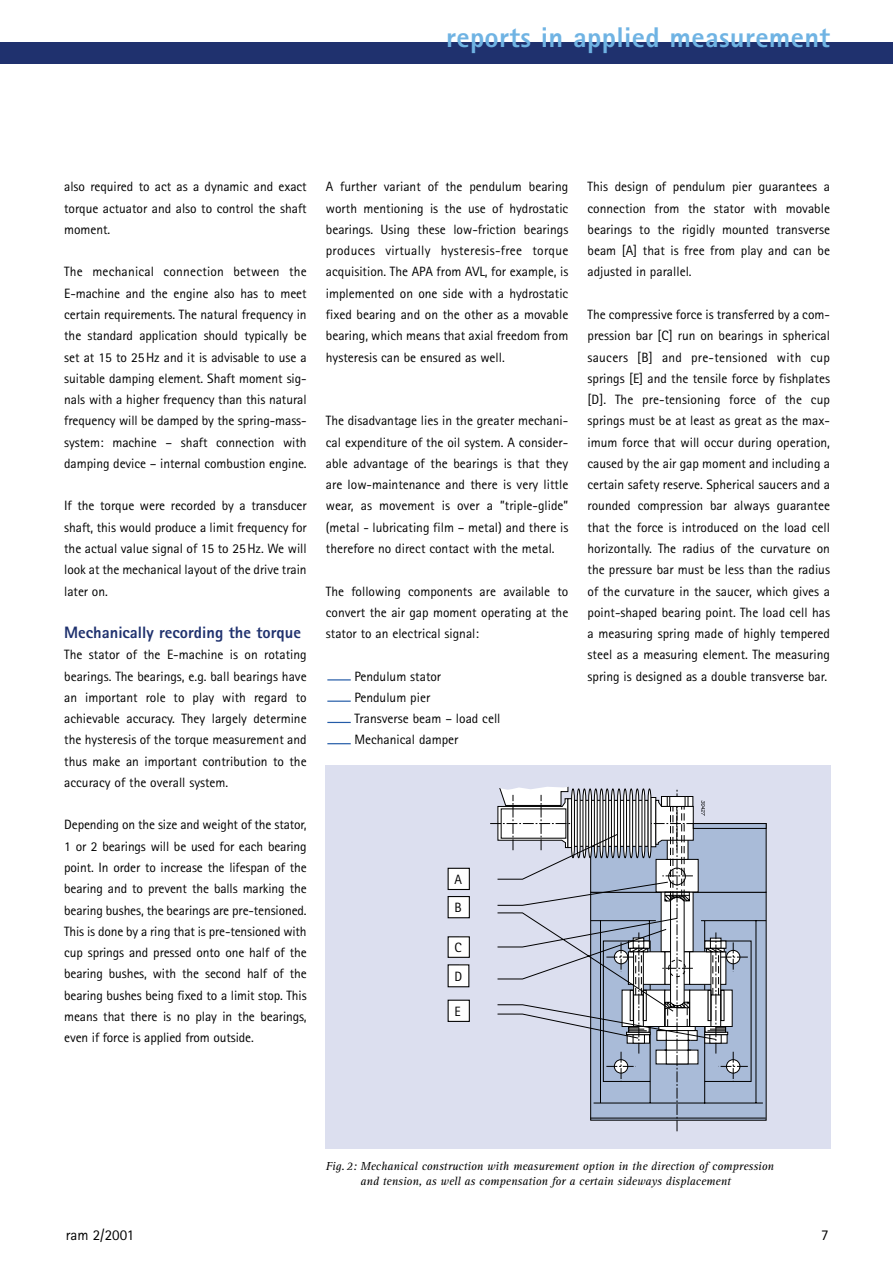
<style>
.page{position:relative;width:893px;height:1262px;background:#fff}
.page>*{position:absolute;margin:0;border:0;box-sizing:border-box;transform-origin:0 0}
.t1{font:800 28.5px "Rotis Sans Serif";letter-spacing:.01em;color:#6fb3e3}
.t2{font:800 16.5px "Rotis Sans Serif";color:#1f316e}
.t3{font:15px "Rotis Sans Serif";color:#000}
.t4{font:13.5px/21.3px "Rotis Sans Serif";color:#000;text-align:justify}
.t5{font:italic 12px/15px "Rotis Serif";color:#000}
</style>
<div class="page">
<svg style="left:327px;top:743px;width:24px;height:1px"></svg>
<svg style="left:327px;top:722px;width:24px;height:1px"></svg>
<hr style="left:327px;top:700px;width:24px;height:2px;background:#235ba7">
<svg style="left:327px;top:679px;width:24px;height:1px"></svg>
<div style="left:0;top:43px;width:892px;height:21px;background:#1f316e"></div>
<div style="left:326px;top:765px;width:504px;height:383px;background:#dcdfef"></div>
<div style="left:590px;top:892px;width:176px;height:228px;background:#a9bbd8"></div>
<div style="left:590px;top:823px;width:176px;height:69px;background:#a9bbd8"></div>
<hr style="left:590px;top:1117px;width:175px;height:1px;background:#000">
<hr style="left:593px;top:1102px;width:169px;height:1px;background:#000">
<hr style="left:701px;top:920px;width:65px;height:1px;background:#000">
<hr style="left:755px;top:920px;width:1px;height:183px;background:#000">
<svg style="left:752px;top:823px;width:14px;height:6px"></svg>
<svg style="left:490px;top:765px;width:262px;height:366px"></svg>
<div style="left:447px;top:867px;width:23px;height:23px;background:#fff;border:1px solid #000"></div>
<div style="left:447px;top:896px;width:23px;height:22px;background:#fff;border:1px solid #000"></div>
<div style="left:447px;top:936px;width:23px;height:21px;background:#fff"></div>
<div style="left:447px;top:999px;width:23px;height:23px;background:#fff;border:1px solid #000"></div>
<div style="left:447px;top:964px;width:22px;height:23px;background:#fff"></div>
<svg style="left:496px;top:833px;width:220px;height:207px"></svg>
<h1 class="t1" style="left:446px;top:27px;width:385px">reports in applied measurement</h1>
<p class="t4" style="left:64px;top:177px;width:244px">also required to act as a dynamic and exact torque actuator and also to control the shaft moment.</p>
<p class="t4" style="left:64px;top:263px;width:244px">The mechanical connection between the E-machine and the engine also has to meet certain requirements. The natural frequency in the standard application should typically be set at 15 to 25Hz and it is advisable to use a suitable damping element. Shaft moment sig&shy;nals with a higher frequency than this natural frequency will be damped by the spring-mass&shy;system: machine – shaft connection with damping device – internal combustion engine.</p>
<p class="t4" style="left:64px;top:496px;width:244px">If the torque were recorded by a transducer shaft, this would produce a limit frequency for the actual value signal of 15 to 25Hz. We will look at the mechanical layout of the drive train later on.</p>
<p class="t2" style="left:64px;top:626px;width:238px">Mechanically recording the torque</p>
<p class="t4" style="left:64px;top:645px;width:244px">The stator of the E-machine is on rotating bearings. The bearings, e.g. ball bearings have an important role to play with regard to achievable accuracy. They largely determine the hysteresis of the torque measurement and thus make an important contribution to the accuracy of the overall system.</p>
<p class="t4" style="left:64px;top:815px;width:244px">Depending on the size and weight of the stator, 1 or 2 bearings will be used for each bearing point. In order to increase the lifespan of the bearing and to prevent the balls marking the bearing bushes, the bearings are pre-tensioned.<br>This is done by a ring that is pre-tensioned with cup springs and pressed onto one half of the bearing bushes, with the second half of the bearing bushes being fixed to a limit stop. This means that there is no play in the bearings, even if force is applied from outside.</p>
<p class="t4" style="left:326px;top:177px;width:244px">A further variant of the pendulum bearing worth mentioning is the use of hydrostatic bearings. Using these low-friction bearings produces virtually hysteresis-free torque acquisition. The APA from AVL, for example, is implemented on one side with a hydrostatic fixed bearing and on the other as a movable bearing, which means that axial freedom from hysteresis can be ensured as well.</p>
<p class="t4" style="left:326px;top:411px;width:244px">The disadvantage lies in the greater mechani&shy;cal expenditure of the oil system. A consider&shy;able advantage of the bearings is that they are low-maintenance and there is very little wear, as movement is over a ”triple-glide” (metal - lubricating film – metal) and there is therefore no direct contact with the metal.</p>
<p class="t4" style="left:326px;top:581px;width:244px">The following components are available to convert the air gap moment operating at the stator to an electrical signal:</p>
<p class="t4" style="left:354px;top:666px;width:148px;text-align:left">Pendulum stator<br>Pendulum pier<br>Transverse beam – load cell<br>Mechanical damper</p>
<p class="t4" style="left:587px;top:177px;width:244px">This design of pendulum pier guarantees a connection from the stator with movable bearings to the rigidly mounted transverse beam [A] that is free from play and can be adjusted in parallel.</p>
<p class="t4" style="left:587px;top:305px;width:244px">The compressive force is transferred by a com&shy;pression bar [C] run on bearings in spherical saucers [B] and pre-tensioned with cup springs [E] and the tensile force by fishplates [D]. The pre-tensioning force of the cup springs must be at least as great as the max&shy;imum force that will occur during operation, caused by the air gap moment and including a certain safety reserve. Spherical saucers and a rounded compression bar always guarantee that the force is introduced on the load cell horizontally. The radius of the curvature on the pressure bar must be less than the radius of the curvature in the saucer, which gives a point-shaped bearing point. The load cell has a measuring spring made of highly tempered steel as a measuring element. The measuring spring is designed as a double transverse bar.</p>
<p class="t4" style="left:454px;top:866px;width:9px;line-height:28.5px">A<br>B</p>
<p class="t4" style="left:454px;top:935px;width:9px;line-height:28.2px">C<br>D</p>
<p class="t4" style="left:454px;top:1002px;width:8px">E</p>
<p class="t5" style="left:360px;top:1159px;width:415px;text-indent:-35px">Fig.2: Mechanical construction with measurement option in the direction of compression and tension, as well as compensation for a certain sideways displacement</p>
<p class="t3" style="left:66px;top:1229px;width:70px">ram 2/2001</p>
<p class="t3" style="left:821px;top:1229px;width:9px">7</p>
</div>
